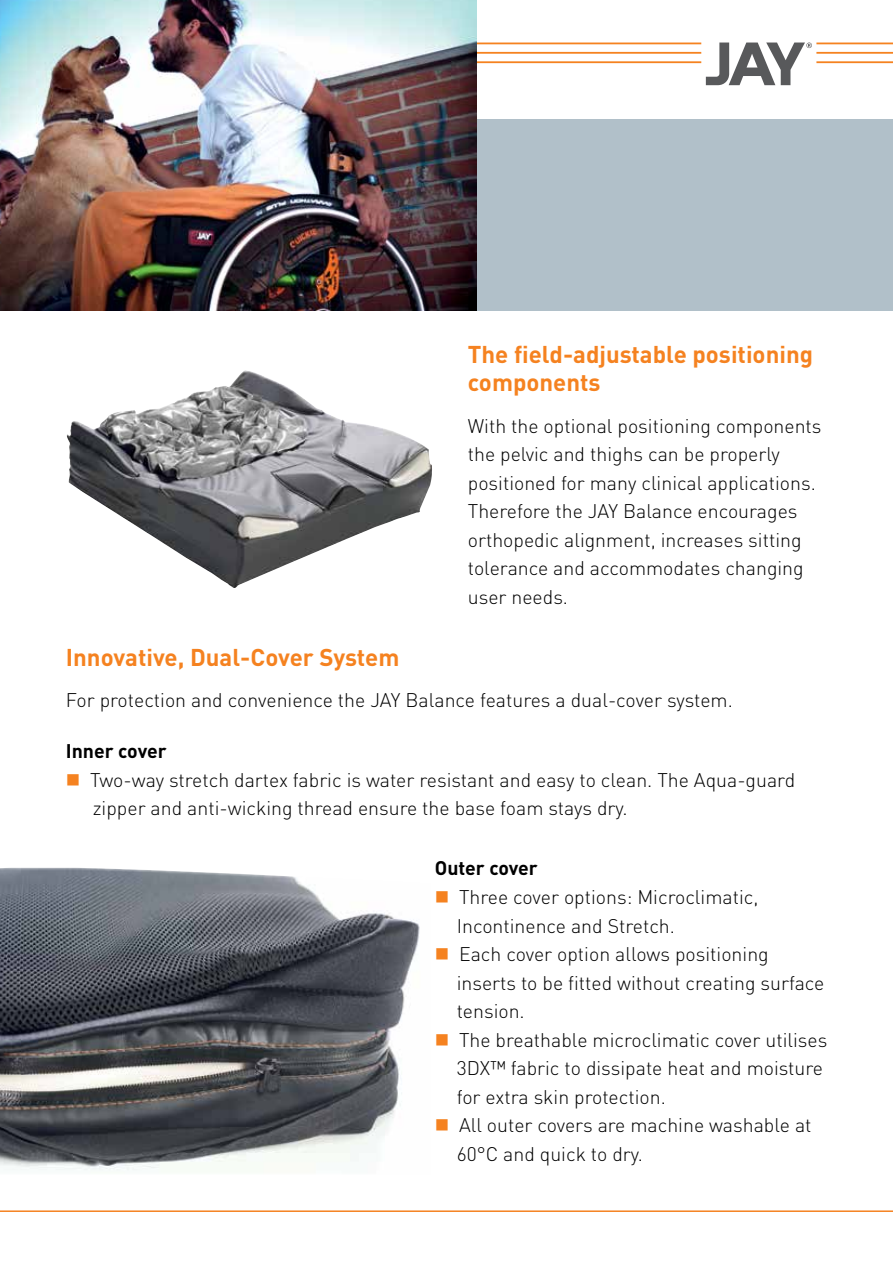
<style>
.page{position:relative;width:893px;height:1263px;background:#fff}
.page>*{position:absolute;margin:0;border:0;box-sizing:border-box;transform-origin:0 0}
.t1{font:700 24px/28.5px "DINOT";color:#f58220}
.t2{font:300 19.5px/28.5px "DINOT";color:#000}
.t3{font:700 19.5px "DINOT";color:#000}
</style>
<div class="page">
<hr style="left:892px;top:0;width:1px;height:513px;background:#d1d3d4">
<div style="left:0;top:119px;width:893px;height:191px;background:#b1c0c9"></div>
<hr style="left:816px;top:52px;width:77px;height:2px;background:#f58220">
<hr style="left:816px;top:61px;width:77px;height:2px;background:#f58220">
<hr style="left:816px;top:43px;width:77px;height:1px;background:#f58220">
<hr style="left:476px;top:52px;width:225px;height:2px;background:#f58220">
<hr style="left:476px;top:61px;width:225px;height:2px;background:#f58220">
<hr style="left:476px;top:43px;width:225px;height:1px;background:#f58220">
<svg style="left:706px;top:43px;width:106px;height:42px"></svg>
<img style="left:0;top:0;width:476px;height:310px">
<hr style="left:0;top:1210px;width:893px;height:2px;background:#f58220">
<img style="left:0;top:868px;width:420px;height:302px">
<img style="left:67px;top:370px;width:365px;height:218px">
<p class="t1" style="left:468px;top:339px;width:347px">The field-adjustable positioning components</p>
<p class="t2" style="left:468px;top:411px;width:355px">With the optional positioning components the pelvic and thighs can be properly positioned for many clinical applications.<br>Therefore the JAY Balance encourages orthopedic alignment, increases sitting tolerance and accommodates changing user needs.</p>
<p class="t1" style="left:66px;top:642px;width:335px">Innovative, Dual-Cover System</p>
<p class="t2" style="left:66px;top:685px;width:668px">For protection and convenience the JAY Balance features a dual-cover system.</p>
<p class="t3" style="left:66px;top:738px;width:102px">Inner cover</p>
<p class="t2" style="left:90px;top:765px;width:706px">Two-way stretch dartex fabric is water resistant and easy to clean. The Aqua-guard zipper and anti-wicking thread ensure the base foam stays dry.</p>
<p class="t3" style="left:435px;top:856px;width:105px">Outer cover</p>
<p class="t2" style="left:457px;top:882px;width:372px">Three cover options: Microclimatic, Incontinence and Stretch.<br>Each cover option allows positioning inserts to be fitted without creating surface tension.<br>The breathable microclimatic cover utilises 3DX™ fabric to dissipate heat and moisture for extra skin protection.<br>All outer covers are machine washable at 60°C and quick to dry.</p>
</div>
